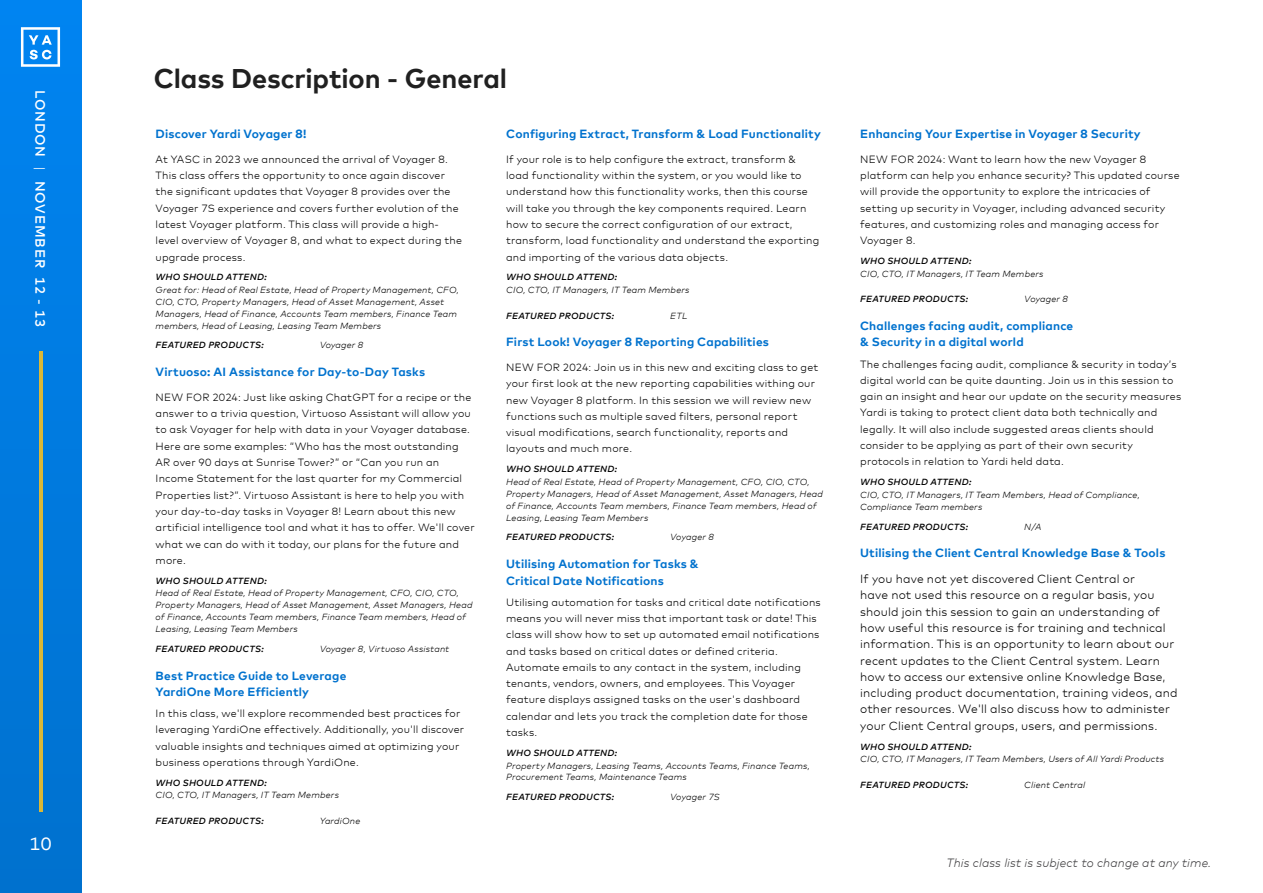
<style>
.page{position:relative;width:1263px;height:893px;background:#fff}
.page>*{position:absolute;margin:0;border:0;box-sizing:border-box;transform-origin:0 0}
.t1{font:700 27px "Mark Offc Pro";letter-spacing:-.005em;color:#202020}
.t2{font:18px "Mark Offc Pro";color:#fff}
.t3{font:500 13.5px "Mark Offc Pro";letter-spacing:.065em;color:#fff}
.t4{font:italic 300 12px "Mark Offc Pro";letter-spacing:.01em;color:#414042}
.t5{font:300 11.85px/16.4px "Mark Offc Pro";letter-spacing:.01em;color:#000}
.t6{font:700 11.85px/16.4px "Mark Offc Pro";letter-spacing:.015em;color:#0072ce}
.t7{font:300 10.5px/16.4px "Mark Offc Pro";letter-spacing:.02em;color:#000}
.t8{font:italic 300 8.85px/11.9px "Mark Offc Pro";letter-spacing:.02em;color:#000}
.t9{font:italic 500 8.85px "Mark Offc Pro";letter-spacing:.025em;color:#000}
.s1{font-weight:300}
</style>
<div class="page">
<div style="left:0;top:0;width:81px;height:893px;background:linear-gradient(to bottom,#0084f1,#0673ca)"></div>
<svg style="left:21px;top:27px;width:39px;height:40px"></svg>
<hr style="left:39px;top:351px;width:3px;height:460px;background:#dbb837">
<p class="t3" style="left:51px;top:90px;width:239px;rotate:90deg">LONDON <span class="s1">|</span> NOVEMBER 12 - 13</p>
<h2 class="t2" style="left:29px;top:830px;width:24px">10</h2>
<h1 class="t1" style="left:154px;top:58px;width:355px">Class Description - General</h1>
<p class="t6" style="left:156px;top:125px;width:153px">Discover Yardi Voyager 8!</p>
<p class="t7" style="left:156px;top:150px;width:308px">At YASC in 2023 we announced the arrival of Voyager 8.<br>This class offers the opportunity to once again discover the significant updates that Voyager 8 provides over the Voyager 7S experience and covers further evolution of the latest Voyager platform. This class will provide a high&shy;level overview of Voyager 8, and what to expect during the upgrade process.</p>
<p class="t9" style="left:156px;top:271px;width:113px">WHO SHOULD ATTEND:</p>
<p class="t8" style="left:156px;top:283px;width:305px">Great for: Head of Real Estate, Head of Property Management, CFO, CIO, CTO, Property Managers, Head of Asset Management, Asset Managers, Head of Finance, Accounts Team members, Finance Team members, Head of Leasing, Leasing Team Members</p>
<p class="t9" style="left:156px;top:339px;width:110px">FEATURED PRODUCTS:</p>
<p class="t8" style="left:320px;top:339px;width:45px">Voyager 8</p>
<p class="t6" style="left:156px;top:363px;width:271px">Virtuoso: AI Assistance for Day-to-Day Tasks</p>
<p class="t7" style="left:156px;top:388px;width:321px">NEW FOR 2024: Just like asking ChatGPT for a recipe or the answer to a trivia question, Virtuoso Assistant will allow you to ask Voyager for help with data in your Voyager database.<br>Here are some examples: “Who has the most outstanding AR over 90 days at Sunrise Tower?” or “Can you run an Income Statement for the last quarter for my Commercial Properties list?”. Virtuoso Assistant is here to help you with your day-to-day tasks in Voyager 8! Learn about this new artificial intelligence tool and what it has to offer. We'll cover what we can do with it today, our plans for the future and more.</p>
<p class="t9" style="left:156px;top:574px;width:113px">WHO SHOULD ATTEND:</p>
<p class="t8" style="left:156px;top:587px;width:318px">Head of Real Estate, Head of Property Management, CFO, CIO, CTO, Property Managers, Head of Asset Management, Asset Managers, Head of Finance, Accounts Team members, Finance Team members, Head of Leasing, Leasing Team Members</p>
<p class="t9" style="left:156px;top:642px;width:110px">FEATURED PRODUCTS:</p>
<p class="t8" style="left:320px;top:642px;width:131px">Voyager 8, Virtuoso Assistant</p>
<p class="t6" style="left:156px;top:666px;width:192px">Best Practice Guide to Leverage<br>YardiOne More Efficiently</p>
<p class="t7" style="left:156px;top:704px;width:310px">In this class, we'll explore recommended best practices for leveraging YardiOne effectively. Additionally, you'll discover valuable insights and techniques aimed at optimizing your business operations through YardiOne.</p>
<p class="t9" style="left:156px;top:776px;width:113px">WHO SHOULD ATTEND:</p>
<p class="t8" style="left:156px;top:789px;width:185px">CIO, CTO, IT Managers, IT Team Members</p>
<p class="t9" style="left:156px;top:814px;width:110px">FEATURED PRODUCTS:</p>
<p class="t8" style="left:320px;top:814px;width:42px">YardiOne</p>
<p class="t6" style="left:506px;top:125px;width:316px">Configuring Extract, Transform &amp; Load Functionality</p>
<p class="t7" style="left:506px;top:150px;width:315px">If your role is to help configure the extract, transform &amp; load functionality within the system, or you would like to understand how this functionality works, then this course will take you through the key components required. Learn how to secure the correct configuration of our extract, transform, load functionality and understand the exporting and importing of the various data objects.</p>
<p class="t9" style="left:506px;top:271px;width:113px">WHO SHOULD ATTEND:</p>
<p class="t8" style="left:506px;top:283px;width:185px">CIO, CTO, IT Managers, IT Team Members</p>
<p class="t9" style="left:506px;top:309px;width:110px">FEATURED PRODUCTS:</p>
<p class="t8" style="left:670px;top:309px;width:19px">ETL</p>
<p class="t6" style="left:506px;top:333px;width:264px">First Look! Voyager 8 Reporting Capabilities</p>
<p class="t7" style="left:506px;top:358px;width:314px">NEW FOR 2024: Join us in this new and exciting class to get your first look at the new reporting capabilities withing our new Voyager 8 platform. In this session we will review new functions such as multiple saved filters, personal report visual modifications, search functionality, reports and layouts and much more.</p>
<p class="t9" style="left:506px;top:462px;width:113px">WHO SHOULD ATTEND:</p>
<p class="t8" style="left:506px;top:475px;width:318px">Head of Real Estate, Head of Property Management, CFO, CIO, CTO, Property Managers, Head of Asset Management, Asset Managers, Head of Finance, Accounts Team members, Finance Team members, Head of Leasing, Leasing Team Members</p>
<p class="t9" style="left:506px;top:531px;width:110px">FEATURED PRODUCTS:</p>
<p class="t8" style="left:670px;top:531px;width:45px">Voyager 8</p>
<p class="t6" style="left:506px;top:555px;width:194px">Utilising Automation for Tasks &amp;<br>Critical Date Notifications</p>
<p class="t7" style="left:506px;top:593px;width:316px">Utilising automation for tasks and critical date notifications means you will never miss that important task or date! This class will show how to set up automated email notifications and tasks based on critical dates or defined criteria.<br>Automate emails to any contact in the system, including tenants, vendors, owners, and employees. This Voyager feature displays assigned tasks on the user's dashboard calendar and lets you track the completion date for those tasks.</p>
<p class="t9" style="left:506px;top:746px;width:113px">WHO SHOULD ATTEND:</p>
<p class="t8" style="left:506px;top:759px;width:305px">Property Managers, Leasing Teams, Accounts Teams, Finance Teams,<br>Procurement Teams, Maintenance Teams</p>
<p class="t9" style="left:506px;top:790px;width:110px">FEATURED PRODUCTS:</p>
<p class="t8" style="left:670px;top:790px;width:51px">Voyager 7S</p>
<p class="t6" style="left:860px;top:125px;width:282px">Enhancing Your Expertise in Voyager 8 Security</p>
<p class="t7" style="left:860px;top:150px;width:321px">NEW FOR 2024: Want to learn how the new Voyager 8 platform can help you enhance security? This updated course will provide the opportunity to explore the intricacies of setting up security in Voyager, including advanced security features, and customizing roles and managing access for Voyager 8.</p>
<p class="t9" style="left:860px;top:254px;width:113px">WHO SHOULD ATTEND:</p>
<p class="t8" style="left:860px;top:267px;width:185px">CIO, CTO, IT Managers, IT Team Members</p>
<p class="t9" style="left:860px;top:292px;width:110px">FEATURED PRODUCTS:</p>
<p class="t8" style="left:1024px;top:293px;width:45px">Voyager 8</p>
<p class="t6" style="left:860px;top:317px;width:215px">Challenges facing audit, compliance &amp; Security in a digital world</p>
<p class="t7" style="left:860px;top:355px;width:322px">The challenges facing audit, compliance &amp; security in today’s digital world can be quite daunting. Join us in this session to gain an insight and hear our update on the security measures Yardi is taking to protect client data both technically and legally. It will also include suggested areas clients should consider to be applying as part of their own security protocols in relation to Yardi held data.</p>
<p class="t9" style="left:860px;top:475px;width:113px">WHO SHOULD ATTEND:</p>
<p class="t8" style="left:860px;top:488px;width:281px">CIO, CTO, IT Managers, IT Team Members, Head of Compliance,<br>Compliance Team members</p>
<p class="t9" style="left:860px;top:520px;width:110px">FEATURED PRODUCTS:</p>
<p class="t8" style="left:1024px;top:520px;width:19px">N/A</p>
<p class="t6" style="left:860px;top:544px;width:307px">Utilising the Client Central Knowledge Base &amp; Tools</p>
<p class="t5" style="left:860px;top:570px;width:319px">If you have not yet discovered Client Central or<br>have not used this resource on a regular basis, you should join this session to gain an understanding of how useful this resource is for training and technical information. This is an opportunity to learn about our recent updates to the Client Central system. Learn how to access our extensive online Knowledge Base, including product documentation, training videos, and other resources. We'll also discuss how to administer your Client Central groups, users, and permissions.</p>
<p class="t9" style="left:860px;top:740px;width:113px">WHO SHOULD ATTEND:</p>
<p class="t8" style="left:860px;top:752px;width:305px">CIO, CTO, IT Managers, IT Team Members, Users of All Yardi Products</p>
<p class="t9" style="left:860px;top:778px;width:110px">FEATURED PRODUCTS:</p>
<p class="t8" style="left:1024px;top:778px;width:63px">Client Central</p>
<p class="t4" style="left:946px;top:854px;width:266px">This class list is subject to change at any time.</p>
</div>
